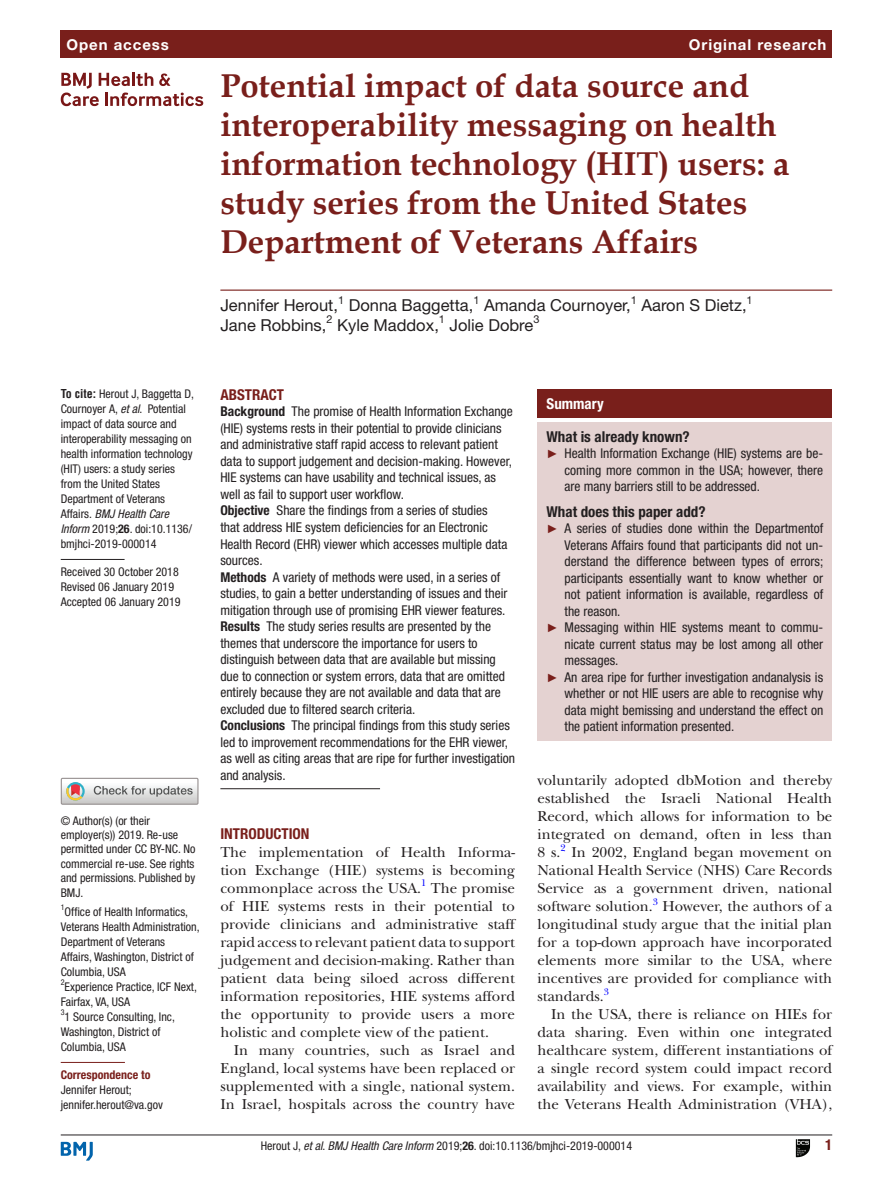
<style>
.page{position:relative;width:893px;height:1191px;background:#fff}
.page>*{position:absolute;margin:0;border:0;box-sizing:border-box;transform-origin:0 0}
.t1{font:700 33px/39px "Book Antiqua";color:#791f1b}
.t2{font:16.5px "Helvetica Neue LT Std";color:#231f20}
.t3{font:15px/18px "New Baskerville";color:#231f20;text-align:justify}
.t4{font:700 condensed 15px "Helvetica Neue LT Std";color:#231f20}
.t5{font:700 15px "Helvetica Neue LT Std";letter-spacing:.065em;color:#fff}
.t6{font:700 condensed 15px "Helvetica Neue LT Std";color:#791f1b}
.t7{font:700 condensed 15px "Helvetica Neue LT Std";color:#fff}
.t8{font:condensed 13.5px/16.5px "Helvetica Neue LT Std";color:#231f20;text-align:justify}
.t9{font:condensed 12px/15px "Helvetica Neue LT Std";color:#231f20}
.t10{font:700 condensed 12px "Helvetica Neue LT Std";color:#791f1b}
.t11{font:10.95px "Helvetica Neue LT Std";color:#231f20}
.t12{font:9.9px "New Baskerville";color:#00f}
.t13{font:condensed 7.95px "Helvetica Neue LT Std";color:#231f20}
.s1{font-family:"Helvetica LT Std";font-weight:700}
.s2{font-style:italic}
.s3{font-weight:700}
.s4{font-family:"Arial";font-stretch:normal;font-size:12px;color:#791f1b}
</style>
<div class="page">
<svg style="left:796px;top:1139px;width:14px;height:18px"></svg>
<hr style="left:61px;top:1134px;width:771px;height:1px;background:#231f20">
<svg style="left:61px;top:1141px;width:32px;height:19px"></svg>
<div style="left:61px;top:31px;width:771px;height:27px;background:#791f1b"></div>
<hr style="left:220px;top:289px;width:612px;height:2px;background:#791f1b">
<hr style="left:61px;top:559px;width:64px;height:1px;background:#231f20">
<hr style="left:61px;top:1062px;width:64px;height:1px;background:#791f1b">
<div style="left:61px;top:777px;width:138px;height:27px;border:1px solid #969090"></div>
<svg style="left:61px;top:778px;width:137px;height:26px"></svg>
<svg style="left:61px;top:73px;width:142px;height:33px"></svg>
<div style="left:538px;top:389px;width:294px;height:29px;background:#791f1b"></div>
<div style="left:538px;top:422px;width:294px;height:318px;background:#e4d2d1"></div>
<hr style="left:220px;top:788px;width:160px;height:1px;background:#231f20">
<p class="t5" style="left:66px;top:35px;width:104px">Open access</p>
<p class="t5" style="left:689px;top:35px;width:139px">Original research</p>
<h1 class="t1" style="left:220px;top:66px;width:571px">Potential impact of data source and interoperability messaging on health information technology (HIT) users: a study series from the United States Department of Veterans Affairs</h1>
<p class="t2" style="left:220px;top:296px;width:119px">Jennifer Herout,</p>
<p class="t11" style="left:338px;top:293px;width:8px">1</p>
<p class="t2" style="left:349px;top:296px;width:126px">Donna Baggetta,</p>
<p class="t11" style="left:473px;top:293px;width:8px">1</p>
<p class="t2" style="left:484px;top:296px;width:148px">Amanda Cournoyer,</p>
<p class="t11" style="left:631px;top:293px;width:8px">1</p>
<p class="t2" style="left:641px;top:296px;width:107px">Aaron S Dietz,</p>
<p class="t11" style="left:747px;top:293px;width:8px">1</p>
<p class="t2" style="left:220px;top:315px;width:108px">Jane Robbins,</p>
<p class="t11" style="left:326px;top:313px;width:8px">2</p>
<p class="t2" style="left:337px;top:315px;width:103px">Kyle Maddox,</p>
<p class="t11" style="left:439px;top:313px;width:8px">1</p>
<p class="t2" style="left:450px;top:315px;width:85px">Jolie Dobre</p>
<p class="t11" style="left:533px;top:313px;width:8px">3</p>
<p class="t9" style="left:61px;top:386px;width:135px"><span class="s1">To cite:</span> Herout J, Baggetta D,<br>Cournoyer A, <span class="s2">et al</span>. Potential impact of data source and interoperability messaging on health information technology (HIT) users: a study series from the United States<br>Department of Veterans<br>Affairs. <span class="s2">BMJ Health Care<br>Inform</span> 2019;<span class="s3">26</span>. doi:10.1136/ bmjhci-2019-000014</p>
<p class="t9" style="left:61px;top:564px;width:121px">Received 30 October 2018<br>Revised 06 January 2019<br>Accepted 06 January 2019</p>
<p class="t9" style="left:61px;top:813px;width:136px;line-height:14.4px">© Author(s) (or their employer(s)) 2019. Re-use permitted under CC BY-NC. No commercial re-use. See rights and permissions. Published by<br>BMJ.</p>
<p class="t13" style="left:61px;top:903px;width:5px">1</p>
<p class="t9" style="left:61px;top:904px;width:140px;text-indent:4px">Office of Health Informatics,<br>Veterans Health Administration,<br>Department of Veterans<br>Affairs, Washington, District of<br>Columbia, USA</p>
<p class="t13" style="left:61px;top:978px;width:5px">2</p>
<p class="t9" style="left:61px;top:979px;width:138px;text-indent:4px">Experience Practice, ICF Next,<br>Fairfax, VA, USA<br><sup>3</sup>1 Source Consulting, Inc,<br>Washington, District of<br>Columbia, USA</p>
<p class="t10" style="left:61px;top:1067px;width:91px">Correspondence to</p>
<p class="t9" style="left:61px;top:1082px;width:104px">Jennifer Herout; jennifer.herout@va.gov</p>
<p class="t6" style="left:220px;top:385px;width:65px">Abstract</p>
<p class="t8" style="left:220px;top:403px;width:296px;text-align:left"><span class="s3">Background</span> The promise of Health Information Exchange (HIE) systems rests in their potential to provide clinicians and administrative staff rapid access to relevant patient data to support judgement and decision-making. However, HIE systems can have usability and technical issues, as well as fail to support user workflow.<br><span class="s3">Objective</span> Share the findings from a series of studies<br>that address HIE system deficiencies for an Electronic Health Record (EHR) viewer which accesses multiple data sources.<br><span class="s3">Methods</span> A variety of methods were used, in a series of studies, to gain a better understanding of issues and their mitigation through use of promising EHR viewer features.<br><span class="s3">Results</span> The study series results are presented by the themes that underscore the importance for users to distinguish between data that are available but missing due to connection or system errors, data that are omitted entirely because they are not available and data that are excluded due to filtered search criteria.<br><span class="s3">Conclusions</span> The principal findings from this study series led to improvement recommendations for the EHR viewer, as well as citing areas that are ripe for further investigation and analysis.</p>
<p class="t6" style="left:220px;top:824px;width:91px">Introduction</p>
<p class="t3" style="left:220px;top:843px;width:296px">The implementation of Health Informa&shy;tion Exchange (HIE) systems is becoming commonplace across the USA.</p>
<p class="t12" style="left:421px;top:877px;width:7px">1</p>
<p class="t3" style="left:220px;top:879px;width:296px;text-indent:211px">The promise of HIE systems rests in their potential to provide clinicians and administrative staff rapid access to relevant patient data to support judgement and decision-making. Rather than patient data being siloed across different information repositories, HIE systems afford the opportunity to provide users a more holistic and complete view of the patient.</p>
<p class="t3" style="left:220px;top:1041px;width:296px;text-indent:14px">In many countries, such as Israel and England, local systems have been replaced or supplemented with a single, national system.<br>In Israel, hospitals across the country have</p>
<p class="t7" style="left:547px;top:394px;width:59px">Summary</p>
<p class="t4" style="left:547px;top:427px;width:145px">What is already known?</p>
<p class="t8" style="left:565px;top:445px;width:260px;text-indent:-18px"><span class="s4">►</span> Health Information Exchange (HIE) systems are be&shy;coming more common in the USA; however, there are many barriers still to be addressed.</p>
<p class="t4" style="left:547px;top:502px;width:161px">What does this paper add?</p>
<p class="t8" style="left:547px;top:520px;width:278px"><span class="s4">►</span> A series of studies done within the Departmentof</p>
<p class="t8" style="left:565px;top:536px;width:260px">Veterans Affairs found that participants did not un-</p>
<p class="t8" style="left:565px;top:553px;width:260px">derstand the difference between types of errors;</p>
<p class="t8" style="left:565px;top:569px;width:260px">participants essentially want to know whether or</p>
<p class="t8" style="left:565px;top:586px;width:260px">not patient information is available, regardless of</p>
<p class="t8" style="left:565px;top:602px;width:57px">the reason.</p>
<p class="t8" style="left:547px;top:619px;width:278px"><span class="s4">►</span> Messaging within HIE systems meant to commu-</p>
<p class="t8" style="left:565px;top:635px;width:260px">nicate current status may be lost among all other</p>
<p class="t8" style="left:565px;top:652px;width:55px">messages.</p>
<p class="t8" style="left:547px;top:668px;width:278px"><span class="s4">►</span> An area ripe for further investigation andanalysis is</p>
<p class="t8" style="left:565px;top:685px;width:260px">whether or not HIE users are able to recognise why</p>
<p class="t8" style="left:565px;top:701px;width:260px">data might bemissing and understand the effect on</p>
<p class="t8" style="left:565px;top:718px;width:171px">the patient information presented.</p>
<p class="t3" style="left:538px;top:771px;width:296px">voluntarily adopted dbMotion and thereby established the Israeli National Health Record, which allows for information to be integrated on demand, often in less than 8 s.</p>
<p class="t12" style="left:560px;top:841px;width:7px">2</p>
<p class="t3" style="left:538px;top:843px;width:296px;text-indent:34px">In 2002, England began movement on National Health Service (NHS) Care Records Service as a government driven, national software solution.</p>
<p class="t12" style="left:653px;top:895px;width:7px">3</p>
<p class="t3" style="left:538px;top:897px;width:296px;text-indent:125px">However, the authors of a longitudinal study argue that the initial plan for a top-down approach have incorporated elements more similar to the USA, where incentives are provided for compliance with standards.</p>
<p class="t12" style="left:604px;top:985px;width:7px">3</p>
<p class="t3" style="left:538px;top:1005px;width:296px;text-indent:14px">In the USA, there is reliance on HIEs for data sharing. Even within one integrated healthcare system, different instantiations of a single record system could impact record availability and views. For example, within the Veterans Health Administration (VHA),</p>
<p class="t9" style="left:261px;top:1137px;width:373px">Herout J, <span class="s2">et al</span>. <span class="s2">BMJ Health Care Inform</span> 2019;<span class="s3">26</span>. doi:10.1136/bmjhci-2019-000014</p>
<p class="t6" style="left:825px;top:1135px;width:9px">1</p>
</div>
